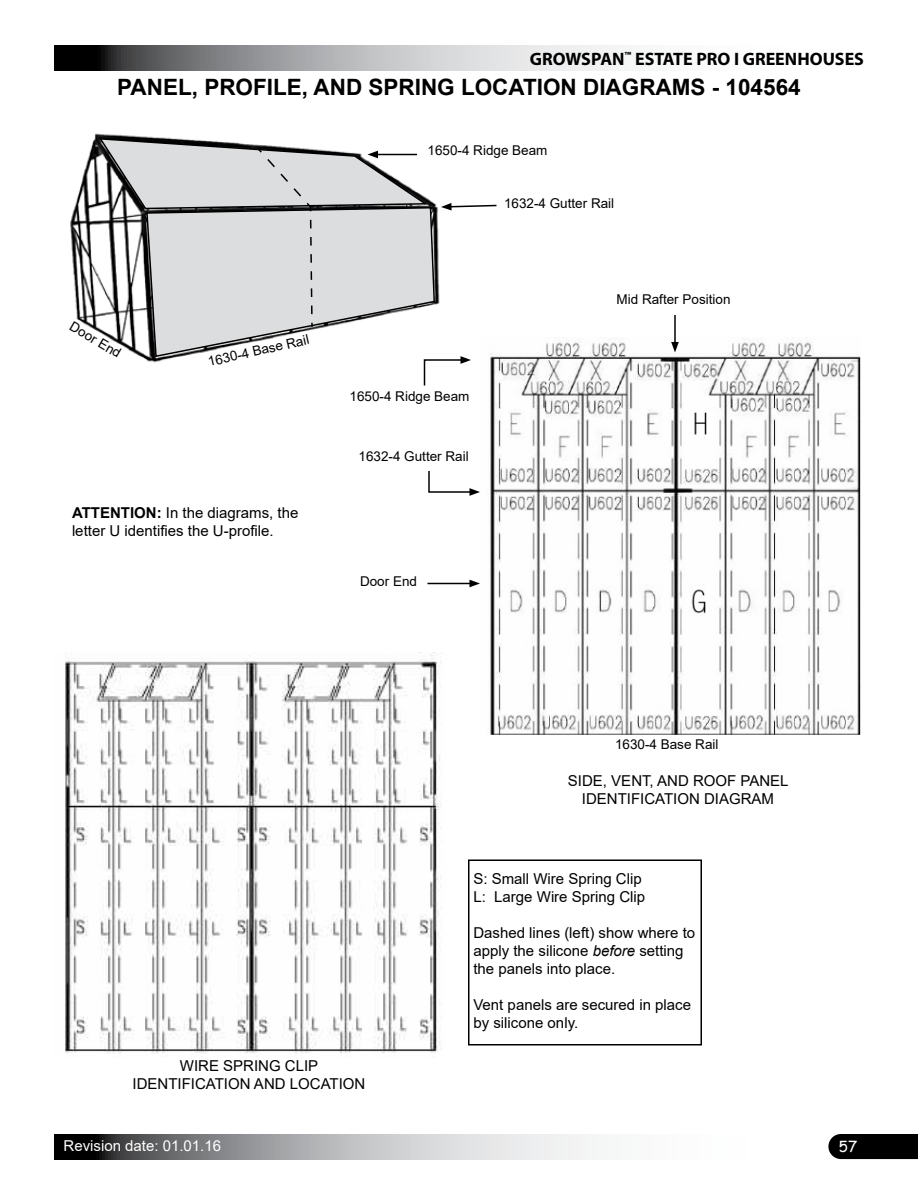
<style>
.page{position:relative;width:918px;height:1188px;background:#fff}
.page>*{position:absolute;margin:0;border:0;box-sizing:border-box;transform-origin:0 0}
.t1{font:700 22.5px "Arial";color:#000}
.t2{font:700 18px "Myriad Pro";color:#000}
.t3{font:15px/18px "Arial";color:#000}
.t4{font:15px "Arial";color:#fff}
.t5{font:15px "Comic Sans MS";color:#fff}
.t6{font:13.5px "Arial";color:#000}
.s1{font-weight:700}
.s2{font-style:italic}
</style>
<div class="page">
<svg style="left:54px;top:45px;width:573px;height:25px;background:#a0a1a3"></svg>
<div style="left:828px;top:1134px;width:90px;height:25px;background:#000"></div>
<svg style="left:54px;top:1134px;width:543px;height:25px;background:#a0a1a3"></svg>
<img style="left:70px;top:133px;width:83px;height:199px">
<div style="left:468px;top:860px;width:234px;height:186px;border:2px solid #000"></div>
<hr style="left:428px;top:583px;width:44px;height:1px;background:#000">
<svg style="left:469px;top:580px;width:11px;height:7px"></svg>
<svg style="left:428px;top:471px;width:52px;height:25px"></svg>
<svg style="left:98px;top:137px;width:399px;height:249px"></svg>
<img style="left:65px;top:652px;width:377px;height:402px">
<img style="left:480px;top:338px;width:381px;height:397px">
<hr style="left:674px;top:315px;width:2px;height:29px;background:#000">
<svg style="left:671px;top:342px;width:8px;height:10px"></svg>
<p class="t2" style="left:530px;top:47px;width:336px">GROWSPAN<sup>™</sup> ESTATE PRO I GREENHOUSES</p>
<h1 class="t1" style="left:117px;top:71px;width:685px">PANEL, PROFILE, AND SPRING LOCATION DIAGRAMS - 104564</h1>
<p class="t6" style="left:428px;top:141px;width:122px">1650-4 Ridge Beam</p>
<p class="t6" style="left:504px;top:194px;width:112px">1632-4 Gutter Rail</p>
<p class="t6" style="left:75px;top:317px;width:59px;rotate:30deg">Door End</p>
<p class="t6" style="left:206px;top:353px;width:105px;rotate:-13deg">1630-4 Base Rail</p>
<p class="t3" style="left:72px;top:504px;width:228px"><span class="s1">ATTENTION:</span> In the diagrams, the letter U identifies the U-profile.</p>
<p class="t6" style="left:350px;top:387px;width:122px">1650-4 Ridge Beam</p>
<p class="t6" style="left:359px;top:447px;width:112px">1632-4 Gutter Rail</p>
<p class="t6" style="left:360px;top:572px;width:59px">Door End</p>
<p class="t6" style="left:616px;top:290px;width:116px">Mid Rafter Position</p>
<p class="t6" style="left:615px;top:735px;width:105px">1630-4 Base Rail</p>
<p class="t3" style="left:568px;top:772px;width:222px;text-align:center">SIDE, VENT, AND ROOF PANEL<br>IDENTIFICATION DIAGRAM</p>
<p class="t3" style="left:473px;top:870px;width:173px">S: Small Wire Spring Clip<br>L: Large Wire Spring Clip</p>
<p class="t3" style="left:473px;top:924px;width:223px">Dashed lines (left) show where to apply the silicone <span class="s2">before</span> setting the panels into place.</p>
<p class="t3" style="left:473px;top:996px;width:219px">Vent panels are secured in place by silicone only.</p>
<p class="t3" style="left:133px;top:1057px;width:234px;text-align:center">WIRE SPRING CLIP<br>IDENTIFICATION AND LOCATION</p>
<p class="t4" style="left:64px;top:1135px;width:159px">Revision date: 01.01.16</p>
<p class="t5" style="left:839px;top:1135px;width:20px">57</p>
</div>
